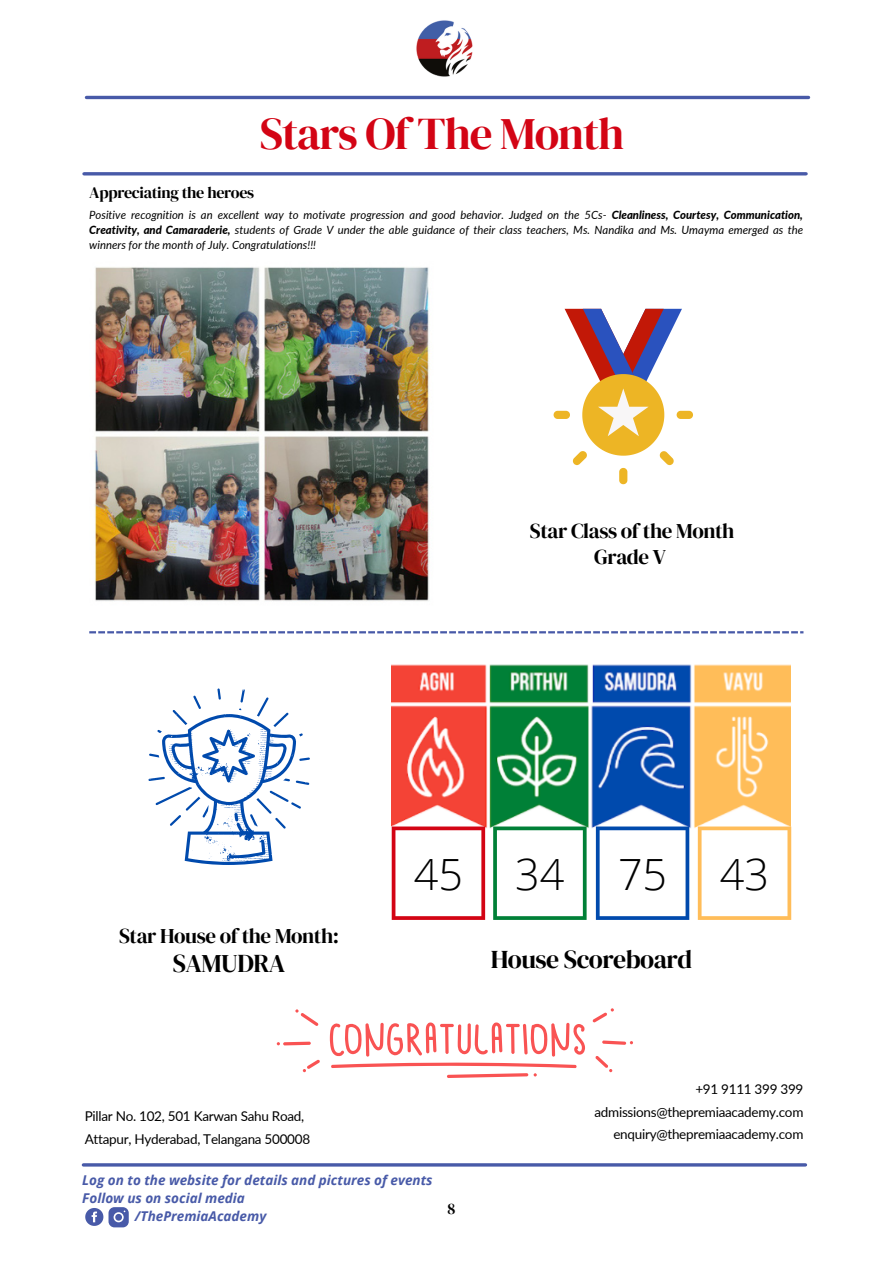
<style>
.page{position:relative;width:893px;height:1264px;background:#fff}
.page>*{position:absolute;margin:0;border:0;box-sizing:border-box;transform-origin:0 0}
.t1{font:45px "DM Serif Display";letter-spacing:-.025em;color:#d30414}
.t2{font:300 43.05px "Open Sans";color:#000}
.t3{font:25.8px "DM Serif Display";letter-spacing:-.02em;color:#000}
.t4{font:25.5px "DM Serif Display";letter-spacing:-.02em;color:#000}
.t5{font:21px/25.8px "DM Serif Display";letter-spacing:-.02em;color:#000;text-align:center}
.t6{font:16.05px "DM Serif Display";letter-spacing:-.02em;color:#000}
.t7{font:15.75px "DM Serif Display";color:#000}
.t8{font:13.5px/22.5px "Lato";letter-spacing:-.02em;color:#000}
.t9{font:italic 700 13.5px "Open Sans";color:#485aa8}
.t10{font:italic 11.25px/15.1px "Lato";color:#000;text-align:justify}
.s1{font-weight:800}
</style>
<div class="page">
<hr style="left:86px;top:96px;width:722px;height:3px;background:#485aa8">
<hr style="left:83px;top:1163px;width:722px;height:3px;background:#485aa8">
<hr style="left:84px;top:172px;width:722px;height:3px;background:#485aa8">
<img style="left:416px;top:20px;width:57px;height:57px">
<svg style="left:85px;top:1207px;width:44px;height:20px"></svg>
<img style="left:94px;top:267px;width:336px;height:334px">
<img style="left:391px;top:664px;width:399px;height:172px">
<svg style="left:391px;top:826px;width:94px;height:93px"></svg>
<svg style="left:493px;top:826px;width:93px;height:93px"></svg>
<svg style="left:596px;top:826px;width:93px;height:93px"></svg>
<svg style="left:697px;top:826px;width:94px;height:93px"></svg>
<svg style="left:148px;top:688px;width:162px;height:177px"></svg>
<svg style="left:89px;top:631px;width:714px;height:2px"></svg>
<svg style="left:553px;top:309px;width:140px;height:175px"></svg>
<svg style="left:330px;top:1022px;width:255px;height:34px"></svg>
<svg style="left:592px;top:1008px;width:22px;height:14px"></svg>
<svg style="left:602px;top:1040px;width:31px;height:4px"></svg>
<svg style="left:595px;top:1056px;width:17px;height:16px"></svg>
<svg style="left:295px;top:1009px;width:23px;height:17px"></svg>
<svg style="left:277px;top:1041px;width:34px;height:4px"></svg>
<svg style="left:303px;top:1059px;width:17px;height:13px"></svg>
<svg style="left:331px;top:1062px;width:246px;height:16px"></svg>
<h1 class="t1" style="left:260px;top:103px;width:366px">Stars Of The Month</h1>
<h3 class="t6" style="left:89px;top:182px;width:166px">Appreciating the heroes</h3>
<p class="t10" style="left:89px;top:207px;width:715px">Positive recognition is an excellent way to motivate progression and good behavior. Judged on the 5Cs- <span class="s1">Cleanliness, Courtesy, Communication, Creativity, and Camaraderie,</span> students of Grade V under the able guidance of their class teachers, Ms. Nandika and Ms. Umayma emerged as the winners for the month of July. Congratulations!!!</p>
<h3 class="t5" style="left:530px;top:517px;width:206px">Star Class of the Month<br>Grade V</h3>
<h3 class="t5" style="left:119px;top:922px;width:221px">Star House of the Month:</h3>
<h3 class="t4" style="left:173px;top:945px;width:114px">SAMUDRA</h3>
<p class="t8" style="left:85px;top:1104px;width:227px">Pillar No. 102, 501 Karwan Sahu Road,<br>Attapur, Hyderabad, Telangana 500008</p>
<h2 class="t2" style="left:414px;top:843px;width:357px">45 34 75 43</h2>
<h3 class="t3" style="left:490px;top:940px;width:203px">House Scoreboard</h3>
<p class="t8" style="left:594px;top:1077px;width:210px;text-align:right">+91 9111 399 399 admissions@thepremiaacademy.com enquiry@thepremiaacademy.com</p>
<p class="t9" style="left:82px;top:1170px;width:352px">Log on to the website for details and pictures of events</p>
<p class="t9" style="left:82px;top:1188px;width:164px">Follow us on social media</p>
<p class="t9" style="left:135px;top:1206px;width:133px">/ThePremiaAcademy</p>
<h3 class="t7" style="left:447px;top:1197px;width:9px">8</h3>
</div>
